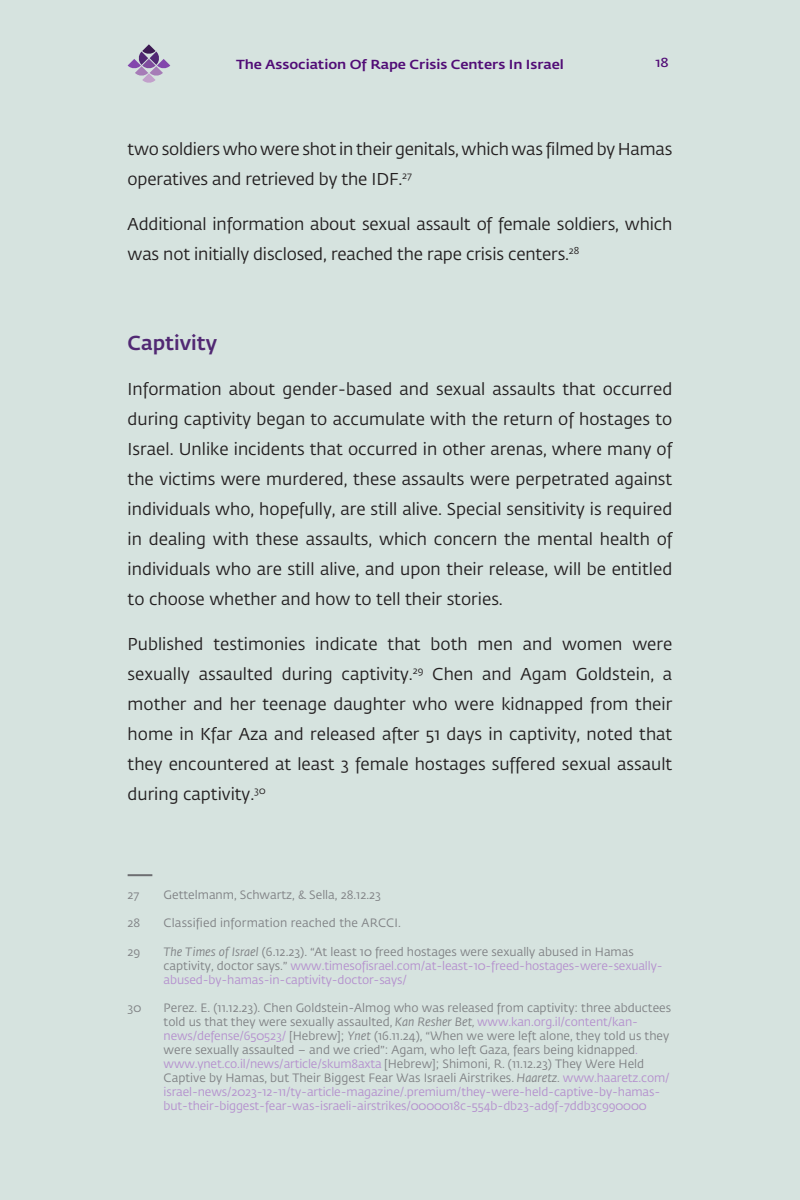
<style>
.page{position:relative;width:800px;height:1200px;background:#d6e3df}
.page>*{position:absolute;margin:0;border:0;box-sizing:border-box;transform-origin:0 0}
.t1{font:500 20px "Fedra Sans H+L";color:#512873}
.t2{font:17px/30px "Fedra Sans H+L";color:#231f20;text-align:justify}
.t3{font:500 13px "Fedra Sans H+L";color:#510c76;scale:1.1 1}
.t4{font:600 13px "Fedra Sans H+L";color:#510c76;scale:1.1 1}
.t5{font:12px/14px "Fedra Sans H+L";color:#808285}
.t6{font:12px "Fedra Sans H+L";letter-spacing:-.01em;color:#b591ce}
.t7{font:9.9px "Fedra Sans H+L";letter-spacing:-.005em;color:#231f20}
.s1{font-size:17px}
.s2{font-style:italic}
.s3{color:#808285}
.s4{color:#b591ce}
</style>
<div class="page">
<svg style="left:128px;top:44px;width:42px;height:39px"></svg>
<hr style="left:128px;top:874px;width:24px;height:2px;background:#6d6e71">
<p class="t3" style="left:236px;top:56px;width:300px">The Association Of Rape Crisis Centers In Israel</p>
<p class="t4" style="left:655px;top:55px;width:14px">18</p>
<p class="t2" style="left:128px;top:135px;width:546px">two soldiers who were shot in their genitals, which was filmed by Hamas</p>
<p class="t7" style="left:398px;top:170px;width:15px"><span class="s1">.</span>27</p>
<p class="t2" style="left:128px;top:165px;width:273px">operatives and retrieved by the IDF</p>
<p class="t2" style="left:128px;top:210px;width:546px">Additional information about sexual assault of female soldiers, which</p>
<p class="t7" style="left:565px;top:245px;width:16px"><span class="s1">.</span>28</p>
<p class="t2" style="left:128px;top:240px;width:439px">was not initially disclosed, reached the rape crisis centers</p>
<p class="t1" style="left:128px;top:331px;width:91px">Captivity</p>
<p class="t2" style="left:128px;top:375px;width:546px">Information about gender-based and sexual assaults that occurred during captivity began to accumulate with the return of hostages to Israel. Unlike incidents that occurred in other arenas, where many of the victims were murdered, these assaults were perpetrated against individuals who, hopefully, are still alive. Special sensitivity is required in dealing with these assaults, which concern the mental health of individuals who are still alive, and upon their release, will be entitled to choose whether and how to tell their stories.</p>
<p class="t2" style="left:632px;top:630px;width:42px">were</p>
<p class="t2" style="left:128px;top:630px;width:77px">Published</p>
<p class="t2" style="left:213px;top:630px;width:94px">testimonies</p>
<p class="t2" style="left:315px;top:630px;width:64px">indicate</p>
<p class="t2" style="left:388px;top:630px;width:35px">that</p>
<p class="t2" style="left:431px;top:630px;width:39px">both</p>
<p class="t2" style="left:523px;top:630px;width:31px">and</p>
<p class="t2" style="left:477px;top:630px;width:37px">men</p>
<p class="t2" style="left:562px;top:630px;width:62px">women</p>
<p class="t2" style="left:576px;top:660px;width:98px">Goldstein a,</p>
<p class="t2" style="left:282px;top:660px;width:53px">during</p>
<p class="t2" style="left:342px;top:660px;width:69px">captivity</p>
<p class="t2" style="left:432px;top:660px;width:43px">Chen</p>
<p class="t2" style="left:482px;top:660px;width:31px">and</p>
<p class="t2" style="left:128px;top:660px;width:546px;text-align:left">sexually<br>mother and her teenage daughter who were kidnapped from their home in Kfar Aza and released after 51 days in captivity, noted that they encountered at least 3 female hostages suffered sexual assault</p>
<p class="t7" style="left:250px;top:785px;width:17px"><span class="s1">.</span>30</p>
<p class="t2" style="left:199px;top:660px;width:76px">assaulted</p>
<p class="t2" style="left:521px;top:660px;width:48px">Agam</p>
<p class="t7" style="left:409px;top:665px;width:16px"><span class="s1">.</span>29</p>
<p class="t2" style="left:128px;top:780px;width:124px">during captivity</p>
<p class="t5" style="left:128px;top:889px;width:13px">27</p>
<p class="t5" style="left:164px;top:889px;width:219px">Gettelmanm, Schwartz, &amp; Sella, 28.12.23</p>
<p class="t5" style="left:128px;top:917px;width:14px">28</p>
<p class="t5" style="left:164px;top:917px;width:239px">Classified information reached the ARCCI.</p>
<p class="t5" style="left:128px;top:945px;width:14px">29</p>
<p class="t5" style="left:164px;top:945px;width:472px"><span class="s2">The Times of Israel</span> (6.12.23 “.) At least 10 freed hostages were sexually abused in Hamas</p>
<p class="t5" style="left:128px;top:1002px;width:15px">30</p>
<p class="t6" style="left:164px;top:959px;width:501px"><span class="s3">captivity, doctor says ”.</span> www.timesofisrael.com/at-least-10-freed-hostages-were-sexually-</p>
<p class="t5" style="left:164px;top:1002px;width:509px">Perez (.E. 11.12.23 .) Chen Goldstein-Almog who was released from captivity: three abductees</p>
<p class="t6" style="left:164px;top:973px;width:245px">abused-by-hamas-in-captivity-doctor-says/</p>
<p class="t5" style="left:164px;top:1016px;width:476px">told us that they were sexually assaulted, <span class="s2">Kan Resher Bet,</span> <span class="s4">www.kan.org /i l. content/kan-</span></p>
<p class="t5" style="left:164px;top:1044px;width:508px">were sexually assaulted – and we cried :” Agam, who left Gaza, fears being kidnapped<span class="s4">. www.ynet.co /i l. news/article/skum8axta</span> [Hebrew]; Shimoni R, (. 11.12.23) They Were Held<br>Captive by Hamas, but Their Biggest Fear Was Israeli Airstrikes. <span class="s2">Haaretz.</span> <span class="s4">www.haaretz.com/</span></p>
<p class="t6" style="left:164px;top:1099px;width:485px">but-their-biggest-fear-was-israeli-airstrikes/0000018c-554 -b db23-ad f9 -7ddb c3 990000</p>
<p class="t5" style="left:164px;top:1030px;width:507px"><span class="s4">news/defense/650523/</span> [Hebrew]; <span class="s2">Ynet</span> (16.11.24 “,) When we were left alone, they told us they</p>
<p class="t6" style="left:164px;top:1085px;width:498px">israel-news/2023-12-11/ty-article-magazine/.premium/they-were-held-captive-by-hamas-</p>
</div>
